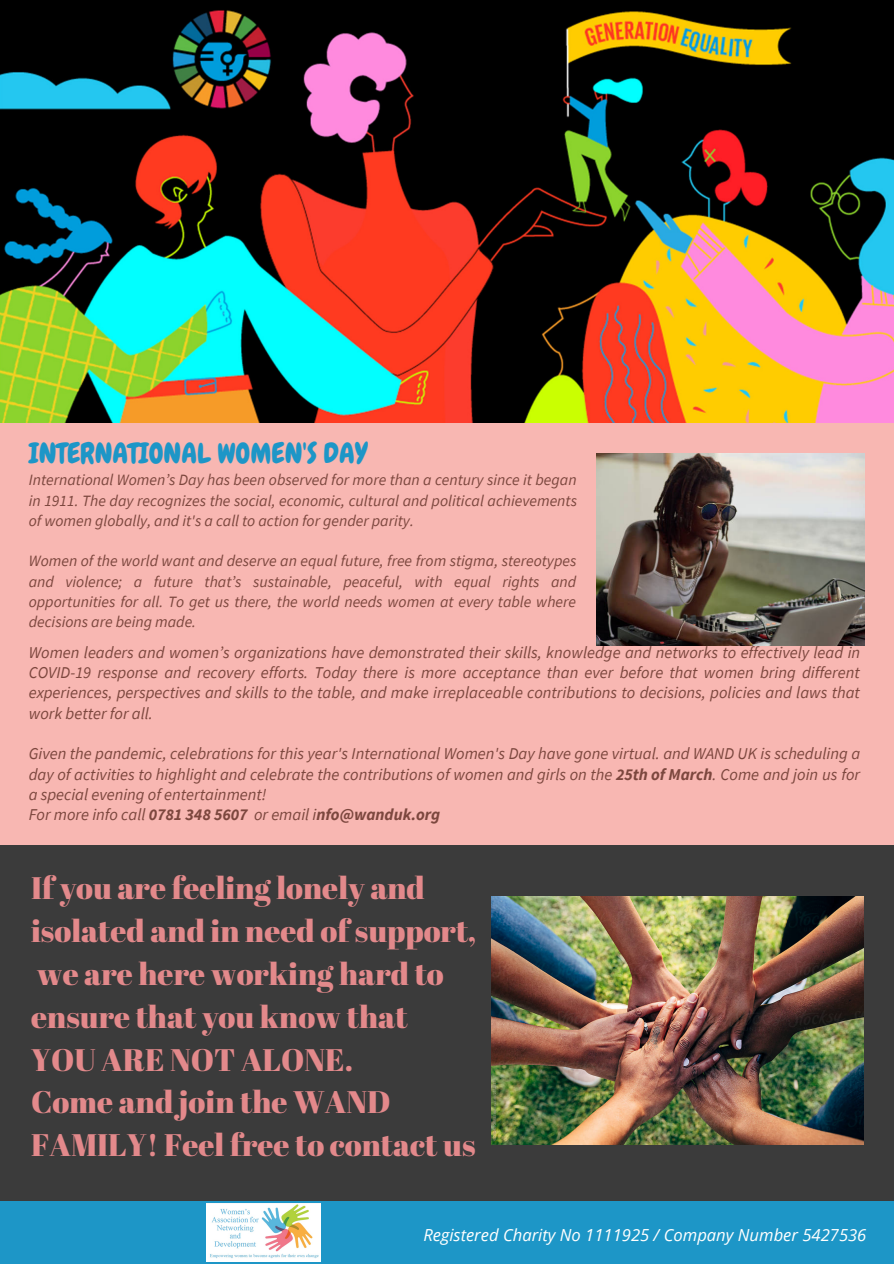
<style>
.page{position:relative;width:894px;height:1264px;background:#fff}
.page>*{position:absolute;margin:0;border:0;box-sizing:border-box;transform-origin:0 0}
.t1{font:31.05px/42.8px "Abril Fatface";color:#e3898b}
.t2{font:28.2px "Chewy";color:#1d96c7}
.t3{font:italic 16.65px "Open Sans";color:#fff}
.t4{font:italic 16.5px/20.2px "Source Sans Pro";color:#7c473e;text-align:justify}
.t5{font:italic 700 16.5px "Source Sans Pro";color:#7c473e}
.t6{font:italic 15.75px/20.2px "Source Sans Pro";color:#7c473e;text-align:justify}
.s1{font-weight:700}
.s2{font-weight:400}
</style>
<div class="page">
<div style="left:0;top:0;width:893px;height:1263px;background:#3b3b3b"></div>
<div style="left:0;top:395px;width:893px;height:449px;background:#f8b7b2"></div>
<div style="left:0;top:1201px;width:893px;height:62px;background:#1d96c7"></div>
<img style="left:0;top:0;width:893px;height:422px">
<img style="left:491px;top:896px;width:372px;height:248px">
<img style="left:596px;top:453px;width:267px;height:193px">
<img style="left:207px;top:1203px;width:113px;height:58px">
<p class="t2" style="left:29px;top:435px;width:340px">INTERNATIONAL WOMEN'S DAY</p>
<p class="t6" style="left:29px;top:469px;width:549px">International Women’s Day has been observed for more than a century since it began in 1911. The day recognizes the social, economic, cultural and political achievements of women globally, and it's a call to action for gender parity.</p>
<p class="t6" style="left:29px;top:550px;width:549px">Women of the world want and deserve an equal future, free from stigma, stereotypes and violence; a future that’s sustainable, peaceful, with equal rights and opportunities for all. To get us there, the world needs women at every table where decisions are being made.</p>
<p class="t4" style="left:29px;top:642px;width:832px">Women leaders and women’s organizations have demonstrated their skills, knowledge and networks to effectively lead in COVID-19 response and recovery efforts. Today there is more acceptance than ever before that women bring different experiences, perspectives and skills to the table, and make irreplaceable contributions to decisions, policies and laws that work better for all.</p>
<p class="t4" style="left:29px;top:743px;width:832px">Given the pandemic, celebrations for this year's International Women's Day have gone virtual. and WAND UK is scheduling a day of activities to highlight and celebrate the contributions of women and girls on the <span class="s1">25th of March</span>. Come and join us for a special evening of entertainment!</p>
<p class="t5" style="left:29px;top:803px;width:413px"><span class="s2">For more info call</span> 0781 348 5607 <span class="s2">or email i</span>nfo@wanduk.org</p>
<p class="t1" style="left:31px;top:866px;width:446px">If you are feeling lonely and isolated and in need of support, we are here working hard to ensure that you know that</p>
<p class="t1" style="left:31px;top:1037px;width:323px">YOU ARE NOT ALONE.</p>
<p class="t1" style="left:31px;top:1079px;width:446px">Come and join the WAND<br>FAMILY! Feel free to contact us</p>
<p class="t3" style="left:423px;top:1222px;width:444px">Registered Charity No 1111925 / Company Number 5427536</p>
</div>
